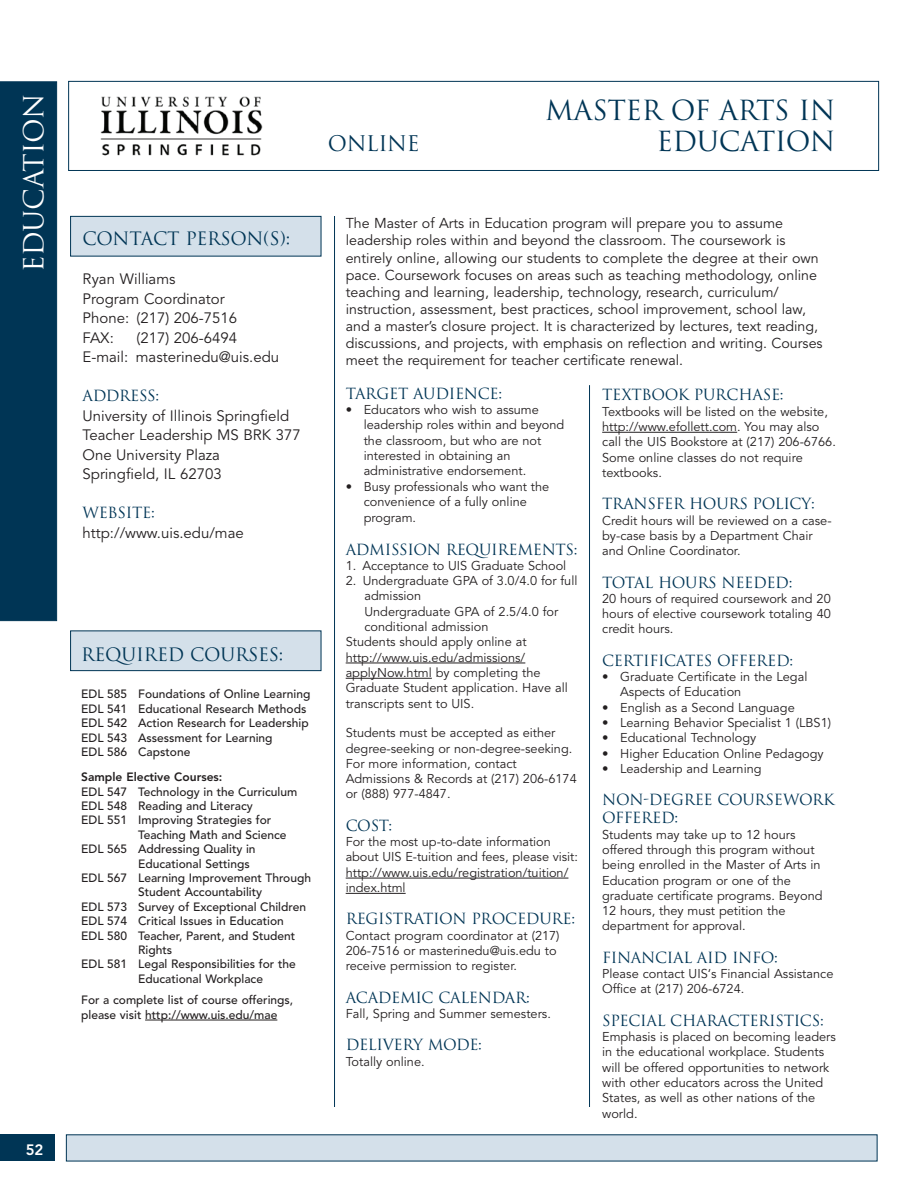
<style>
.page{position:relative;width:918px;height:1188px;background:#fff}
.page>*{position:absolute;margin:0;border:0;box-sizing:border-box;transform-origin:0 0}
.t1{font:27px "Trajan";letter-spacing:-.015em;color:#003555}
.t2{font:27px "Trajan";letter-spacing:-.015em;color:#fff}
.t3{font:21px "Trajan";letter-spacing:-.015em;color:#003555}
.t4{font:18px "Trajan";letter-spacing:-.015em;color:#003555}
.t5{font:15px/18px "Trajan";letter-spacing:-.02em;color:#003555}
.t6{font:15px/19.5px "Avenir";color:#231f20}
.t7{font:800 15px "Avenir";color:#fff}
.t8{font:14.25px/17.1px "Avenir";color:#231f20}
.t9{font:12.75px/15.3px "Avenir";color:#231f20}
.t10{font:500 12px/14.4px "Avenir";color:#231f20}
.t11{font:800 12px "Avenir";color:#231f20}
</style>
<div class="page">
<div style="left:0;top:1134px;width:55px;height:27px;background:#003555"></div>
<div style="left:68px;top:81px;width:811px;height:90px;background:#fff;border:1px solid #003555"></div>
<div style="left:0;top:81px;width:57px;height:540px;background:#003555"></div>
<hr style="left:334px;top:216px;width:1px;height:891px;background:#003555">
<div style="left:66px;top:1134px;width:812px;height:27px;background:#d4e0ea"></div>
<div style="left:70px;top:216px;width:251px;height:40px;background:#d4e0ea;border:1px solid #003555"></div>
<div style="left:70px;top:631px;width:251px;height:40px;background:#d4e0ea;border:1px solid #003555"></div>
<hr style="left:589px;top:385px;width:1px;height:722px;background:#003555">
<hr style="left:346px;top:663px;width:179px;height:1px;background:#231f20">
<hr style="left:346px;top:678px;width:86px;height:1px;background:#231f20">
<hr style="left:346px;top:878px;width:222px;height:1px;background:#231f20">
<hr style="left:346px;top:893px;width:60px;height:1px;background:#231f20">
<hr style="left:602px;top:432px;width:135px;height:1px;background:#231f20">
<hr style="left:145px;top:1020px;width:132px;height:1px;background:#231f20">
<img style="left:100px;top:96px;width:163px;height:60px">
<h1 class="t2" style="left:17px;top:272px;width:181px;rotate:-90deg">EDUCATION</h1>
<h1 class="t1" style="left:545px;top:94px;width:292px">MASTER OF ARTS IN</h1>
<h2 class="t3" style="left:328px;top:131px;width:93px">ONLINE</h2>
<h1 class="t1" style="left:656px;top:125px;width:181px">EDUCATION</h1>
<p class="t8" style="left:346px;top:215px;width:478px">The Master of Arts in Education program will prepare you to assume leadership roles within and beyond the classroom. The coursework is entirely online, allowing our students to complete the degree at their own pace. Coursework focuses on areas such as teaching methodology, online teaching and learning, leadership, technology, research, curriculum/ instruction, assessment, best practices, school improvement, school law, and a master’s closure project. It is characterized by lectures, text reading, discussions, and projects, with emphasis on reflection and writing. Courses meet the requirement for teacher certificate renewal.</p>
<p class="t5" style="left:346px;top:385px;width:158px">TARGET AUDIENCE:</p>
<p class="t9" style="left:364px;top:403px;width:202px;text-indent:-18px">• Educators who wish to assume leadership roles within and beyond the classroom, but who are not interested in obtaining an administrative endorsement.</p>
<p class="t9" style="left:364px;top:479px;width:187px;line-height:15.8px;text-indent:-18px">• Busy professionals who want the convenience of a fully online program.</p>
<p class="t5" style="left:346px;top:540px;width:233px">ADMISSION REQUIREMENTS:</p>
<p class="t9" style="left:346px;top:558px;width:222px">1. Acceptance to UIS Graduate School</p>
<p class="t9" style="left:346px;top:574px;width:233px">2. Undergraduate GPA of 3.0/4.0 for full</p>
<p class="t9" style="left:364px;top:589px;width:58px">admission</p>
<p class="t9" style="left:364px;top:604px;width:195px">Undergraduate GPA of 2.5/4.0 for</p>
<p class="t9" style="left:364px;top:619px;width:126px">conditional admission</p>
<p class="t9" style="left:346px;top:635px;width:182px">Students should apply online at</p>
<p class="t9" style="left:346px;top:650px;width:181px">http://www. uis. edu/admissions/</p>
<p class="t9" style="left:346px;top:665px;width:196px">applyNow. html by completing the</p>
<p class="t9" style="left:346px;top:681px;width:224px">Graduate Student application. Have all</p>
<p class="t9" style="left:346px;top:696px;width:128px">transcripts sent to UIS.</p>
<p class="t9" style="left:346px;top:726px;width:233px">Students must be accepted as either degree-seeking or non-degree-seeking.<br>For more information, contact Admissions &amp; Records at (217) 206-6174 or (888) 977-4847.</p>
<p class="t5" style="left:346px;top:817px;width:48px">COST:</p>
<p class="t9" style="left:346px;top:835px;width:234px">For the most up-to-date information about UIS E-tuition and fees, please visit: http://www. uis. edu/registration/tuition/ index. html</p>
<p class="t5" style="left:346px;top:910px;width:231px">REGISTRATION PROCEDURE:</p>
<p class="t9" style="left:346px;top:928px;width:215px">Contact program coordinator at (217)<br>206-7516 or masterinedu@uis.edu to receive permission to register.</p>
<p class="t5" style="left:346px;top:988px;width:186px">ACADEMIC CALENDAR:</p>
<p class="t9" style="left:346px;top:1006px;width:205px">Fall, Spring and Summer semesters.</p>
<p class="t5" style="left:346px;top:1036px;width:138px">DELIVERY MODE:</p>
<p class="t9" style="left:346px;top:1054px;width:78px">Totally online.</p>
<h3 class="t4" style="left:82px;top:228px;width:209px">CONTACT PERSON(S):</h3>
<p class="t6" style="left:82px;top:270px;width:156px">Ryan Williams<br>Program Coordinator<br>Phone: (217) 206-7516<br>FAX:</p>
<p class="t6" style="left:82px;top:328px;width:198px;text-indent:54px">(217) 206-6494<br>E-mail: masterinedu@uis.edu</p>
<p class="t5" style="left:82px;top:387px;width:78px">ADDRESS:</p>
<p class="t6" style="left:82px;top:406px;width:220px">University of Illinois Springfield<br>Teacher Leadership MS BRK 377<br>One University Plaza<br>Springfield, IL 62703</p>
<p class="t5" style="left:82px;top:504px;width:74px">WEBSITE:</p>
<p class="t6" style="left:82px;top:523px;width:163px">http://www. uis. edu/mae</p>
<p class="t5" style="left:602px;top:386px;width:183px">TEXTBOOK PURCHASE:</p>
<p class="t9" style="left:602px;top:404px;width:233px">Textbooks will be listed on the website, http://www. efollett. com. You may also call the UIS Bookstore at (217) 206-6766.<br>Some online classes do not require textbooks.</p>
<p class="t5" style="left:602px;top:495px;width:214px">TRANSFER HOURS POLICY:</p>
<p class="t9" style="left:602px;top:513px;width:231px">Credit hours will be reviewed on a case&shy;by-case basis by a Department Chair and Online Coordinator.</p>
<p class="t5" style="left:602px;top:573px;width:192px">TOTAL HOURS NEEDED:</p>
<p class="t9" style="left:602px;top:591px;width:230px;text-align:justify">20 hours of required coursework and 20 hours of elective coursework totaling 40 credit hours.</p>
<p class="t5" style="left:602px;top:652px;width:193px">CERTIFICATES OFFERED:</p>
<p class="t9" style="left:620px;top:670px;width:189px;text-indent:-18px">• Graduate Certificate in the Legal<br>Aspects of Education</p>
<p class="t9" style="left:602px;top:700px;width:194px">• English as a Second Language</p>
<p class="t9" style="left:602px;top:715px;width:230px">• Learning Behavior Specialist 1 (LBS1)</p>
<p class="t9" style="left:602px;top:731px;width:156px">• Educational Technology</p>
<p class="t9" style="left:602px;top:746px;width:223px">• Higher Education Online Pedagogy</p>
<p class="t9" style="left:602px;top:761px;width:161px">• Leadership and Learning</p>
<p class="t5" style="left:602px;top:791px;width:234px">NON-DEGREE COURSEWORK<br>OFFERED:</p>
<p class="t9" style="left:602px;top:827px;width:222px">Students may take up to 12 hours offered through this program without being enrolled in the Master of Arts in Education program or one of the graduate certificate programs. Beyond 12 hours, they must petition the department for approval.</p>
<p class="t5" style="left:602px;top:949px;width:177px">FINANCIAL AID INFO:</p>
<p class="t9" style="left:602px;top:967px;width:233px">Please contact UIS‘s Financial Assistance<br>Office at (217) 206-6724.</p>
<p class="t5" style="left:602px;top:1012px;width:223px">SPECIAL CHARACTERISTICS:</p>
<p class="t9" style="left:602px;top:1030px;width:235px">Emphasis is placed on becoming leaders in the educational workplace. Students will be offered opportunities to network with other educators across the United States, as well as other nations of the world.</p>
<h3 class="t4" style="left:81px;top:643px;width:204px">REQUIRED COURSES:</h3>
<p class="t10" style="left:81px;top:687px;width:231px">EDL 585 Foundations of Online Learning<br>EDL 541 Educational Research Methods<br>EDL 542 Action Research for Leadership<br>EDL 543 Assessment for Learning<br>EDL 586 Capstone</p>
<p class="t11" style="left:81px;top:770px;width:143px">Sample Elective Courses:</p>
<p class="t10" style="left:81px;top:785px;width:218px">EDL 547 Technology in the Curriculum</p>
<p class="t10" style="left:81px;top:799px;width:173px">EDL 548 Reading and Literacy</p>
<p class="t10" style="left:81px;top:813px;width:192px">EDL 551 Improving Strategies for</p>
<p class="t10" style="left:138px;top:828px;width:150px">Teaching Math and Science</p>
<p class="t10" style="left:81px;top:842px;width:176px">EDL 565 Addressing Quality in</p>
<p class="t10" style="left:138px;top:857px;width:113px">Educational Settings</p>
<p class="t10" style="left:81px;top:871px;width:231px">EDL 567 Learning Improvement Through</p>
<p class="t10" style="left:138px;top:885px;width:126px">Student Accountability</p>
<p class="t10" style="left:81px;top:900px;width:226px">EDL 573 Survey of Exceptional Children</p>
<p class="t10" style="left:81px;top:914px;width:204px">EDL 574 Critical Issues in Education</p>
<p class="t10" style="left:81px;top:929px;width:216px">EDL 580 Teacher, Parent, and Student</p>
<p class="t10" style="left:138px;top:943px;width:35px">Rights</p>
<p class="t10" style="left:81px;top:957px;width:216px">EDL 581 Legal Responsibilities for the</p>
<p class="t10" style="left:138px;top:972px;width:126px">Educational Workplace</p>
<p class="t10" style="left:81px;top:993px;width:214px">For a complete list of course offerings, please visit http://www.uis.edu/mae</p>
<p class="t7" style="left:26px;top:1141px;width:19px">52</p>
</div>
